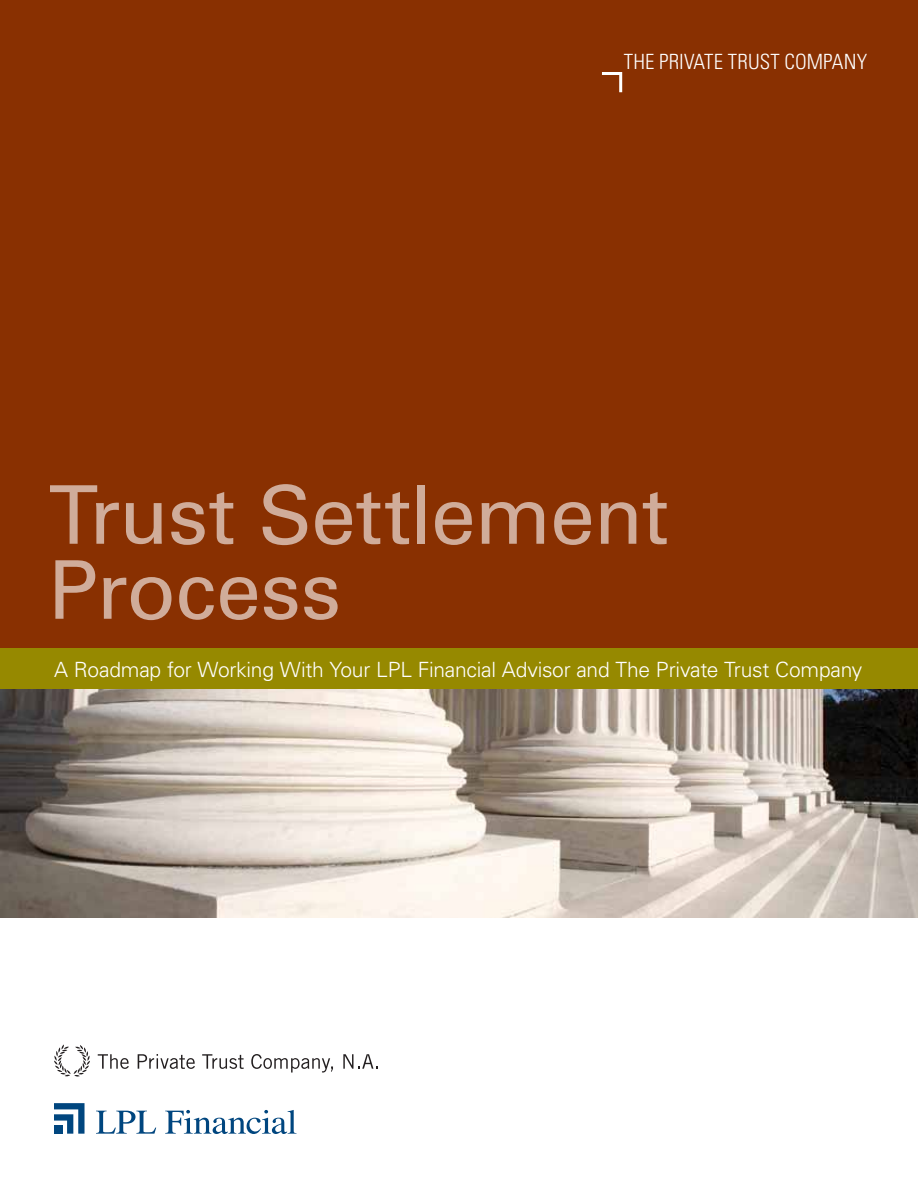
<style>
.page{position:relative;width:918px;height:1188px;background:#fff}
.page>*{position:absolute;margin:0;border:0;box-sizing:border-box;transform-origin:0 0}
.t1{font:81px/75px "Univers";letter-spacing:-.015em;color:#d0ac9a}
.t2{font:300 21px "Univers";letter-spacing:-.01em;color:#fff}
.t3{font:300 condensed 21px "Univers";letter-spacing:-.005em;color:#fff}
</style>
<div class="page">
<div style="left:0;top:0;width:918px;height:669px;background:#893001"></div>
<img style="left:0;top:688px;width:918px;height:230px">
<div style="left:0;top:648px;width:918px;height:40px;background:#968900"></div>
<svg style="left:602px;top:72px;width:21px;height:21px"></svg>
<svg style="left:98px;top:1054px;width:31px;height:15px"></svg>
<svg style="left:138px;top:1054px;width:57px;height:15px"></svg>
<svg style="left:202px;top:1054px;width:42px;height:15px"></svg>
<svg style="left:251px;top:1054px;width:82px;height:19px"></svg>
<svg style="left:343px;top:1054px;width:35px;height:15px"></svg>
<svg style="left:54px;top:1045px;width:36px;height:32px"></svg>
<svg style="left:96px;top:1111px;width:60px;height:23px"></svg>
<svg style="left:165px;top:1110px;width:132px;height:24px"></svg>
<svg style="left:54px;top:1103px;width:31px;height:31px"></svg>
<div style="left:54px;top:1126px;width:8px;height:8px;background:#00467f"></div>
<p class="t3" style="left:624px;top:49px;width:174px">THE PRIVATE TRUST COMPAN</p>
<p class="t3" style="left:857px;top:49px;width:12px">Y</p>
<h1 class="t1" style="left:48px;top:478px;width:622px">Trust Settlement<br>Process</h1>
<p class="t2" style="left:54px;top:656px;width:810px">A Roadmap for Working With Your LPL Financial Advisor and The Private Trust Company</p>
</div>
